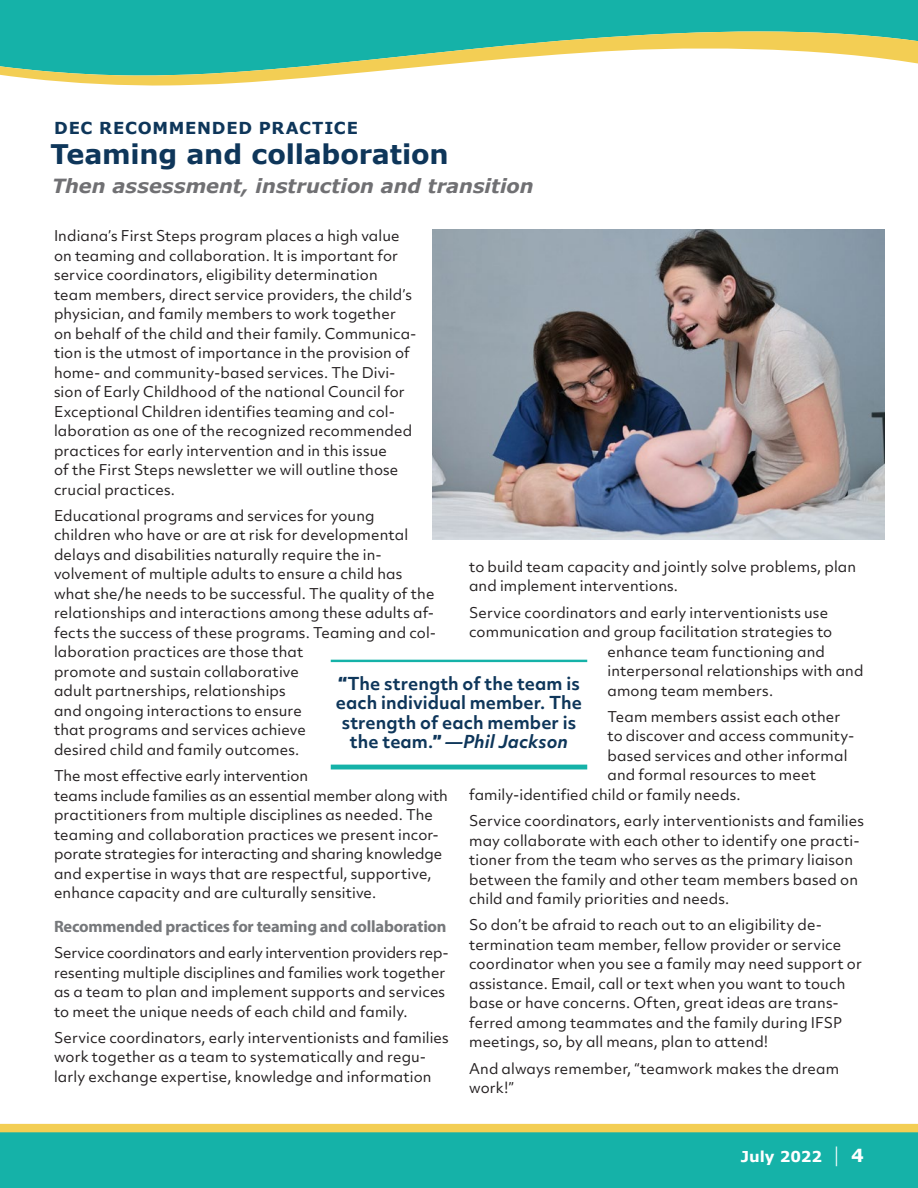
<style>
.page{position:relative;width:918px;height:1188px;background:#fff}
.page>*{position:absolute;margin:0;border:0;box-sizing:border-box;transform-origin:0 0}
.t1{font:700 27px "Verdana";letter-spacing:-.01em;color:#0e365a}
.t2{font:italic 700 19.5px "Verdana";color:#707073}
.t3{font:700 17.1px/19.5px "Objektiv Mk 2";letter-spacing:.005em;color:#0e365a;text-align:center}
.t4{font:700 16.5px "Myriad Pro";letter-spacing:-.015em;color:#76787b}
.t5{font:700 16.5px "Verdana";letter-spacing:.045em;color:#0e365a}
.t6{font:700 15px "Verdana";color:#fff}
.t7{font:14.25px/19.5px "Objektiv Mk 2";letter-spacing:.01em;color:#231f20}
.s1{font-weight:900}
.s2{font-style:italic}
.s3{font-family:"Objektiv Mk 2";font-weight:300;font-size:18px}
.s4{font-size:18px}
</style>
<div class="page">
<div style="left:0;top:0;width:918px;height:31px;background:#15b2a8"></div>
<svg style="left:0;top:31px;width:918px;height:55px"></svg>
<svg style="left:0;top:1123px;width:918px;height:65px;background:#35b69e"></svg>
<hr style="left:331px;top:660px;width:256px;height:2px;background:#15b2a8">
<hr style="left:331px;top:765px;width:256px;height:4px;background:#15b2a8">
<img style="left:432px;top:230px;width:452px;height:310px">
<h1 class="t5" style="left:54px;top:116px;width:305px">DEC RECOMMENDED PRACTICE</h1>
<h1 class="t1" style="left:51px;top:135px;width:400px">Teaming and collaboration</h1>
<h2 class="t2" style="left:52px;top:172px;width:483px">Then assessment, instruction and transition</h2>
<p class="t7" style="left:54px;top:226px;width:364px">Indiana’s First Steps program places a high value on teaming and collaboration. It is important for service coordinators, eligibility determination team members, direct service providers, the child’s physician, and family members to work together on behalf of the child and their family. Communica&shy;tion is the utmost of importance in the provision of home- and community-based services. The Divi&shy;sion of Early Childhood of the national Council for Exceptional Children identifies teaming and col&shy;laboration as one of the recognized recommended practices for early intervention and in this issue<br>of the First Steps newsletter we will outline those crucial practices.</p>
<p class="t7" style="left:54px;top:506px;width:384px">Educational programs and services for young<br>children who have or are at risk for developmental delays and disabilities naturally require the in&shy;volvement of multiple adults to ensure a child has what she/he needs to be successful. The quality of the relationships and interactions among these adults af&shy;fects the success of these programs. Teaming and col&shy;laboration practices are those that<br>promote and sustain collaborative<br>adult partnerships, relationships<br>and ongoing interactions to ensure<br>that programs and services achieve<br>desired child and family outcomes.</p>
<p class="t7" style="left:54px;top:766px;width:395px">The most effective early intervention<br>teams include families as an essential member along with practitioners from multiple disciplines as needed. The teaming and collaboration practices we present incor&shy;porate strategies for interacting and sharing knowledge and expertise in ways that are respectful, supportive, enhance capacity and are culturally sensitive.</p>
<h3 class="t4" style="left:54px;top:915px;width:394px">Recommended practices for teaming and collaboration</h3>
<p class="t7" style="left:54px;top:943px;width:396px">Service coordinators and early intervention providers rep&shy;resenting multiple disciplines and families work together as a team to plan and implement supports and services to meet the unique needs of each child and family.</p>
<p class="t7" style="left:54px;top:1028px;width:396px">Service coordinators, early interventionists and families work together as a team to systematically and regu&shy;larly exchange expertise, knowledge and information</p>
<p class="t7" style="left:469px;top:557px;width:389px">to build team capacity and jointly solve problems, plan and implement interventions.</p>
<p class="t7" style="left:469px;top:602px;width:361px">Service coordinators and early interventionists use</p>
<p class="t7" style="left:469px;top:622px;width:365px">communication and group facilitation strategies to</p>
<p class="t7" style="left:608px;top:641px;width:219px">enhance team functioning and</p>
<p class="t7" style="left:608px;top:661px;width:257px">interpersonal relationships with and</p>
<p class="t7" style="left:608px;top:680px;width:167px">among team members.</p>
<p class="t7" style="left:608px;top:707px;width:234px">Team members assist each other</p>
<p class="t7" style="left:608px;top:726px;width:249px">to discover and access community-</p>
<p class="t7" style="left:608px;top:746px;width:241px">based services and other informal</p>
<p class="t7" style="left:608px;top:765px;width:210px">and formal resources to meet</p>
<p class="t7" style="left:469px;top:785px;width:273px">family-identified child or family needs.</p>
<p class="t7" style="left:469px;top:811px;width:396px">Service coordinators, early interventionists and families may collaborate with each other to identify one practi&shy;tioner from the team who serves as the primary liaison between the family and other team members based on child and family priorities and needs.</p>
<p class="t7" style="left:469px;top:915px;width:394px">So don’t be afraid to reach out to an eligibility de&shy;termination team member, fellow provider or service coordinator when you see a family may need support or assistance. Email, call or text when you want to touch base or have concerns. Often, great ideas are trans&shy;ferred among teammates and the family during IFSP meetings, so, by all means, plan to attend!</p>
<p class="t7" style="left:469px;top:1058px;width:372px">And always remember, “teamwork makes the dream work!”</p>
<p class="t3" style="left:336px;top:673px;width:248px"><span class="s1">“</span>The strength of the team is each individual member. The strength of each member is the team.<span class="s1">”</span> <span class="s2">—Phil Jackson</span></p>
<p class="t6" style="left:741px;top:1146px;width:125px">July 2022 <span class="s3">|</span> <span class="s4">4</span></p>
</div>
